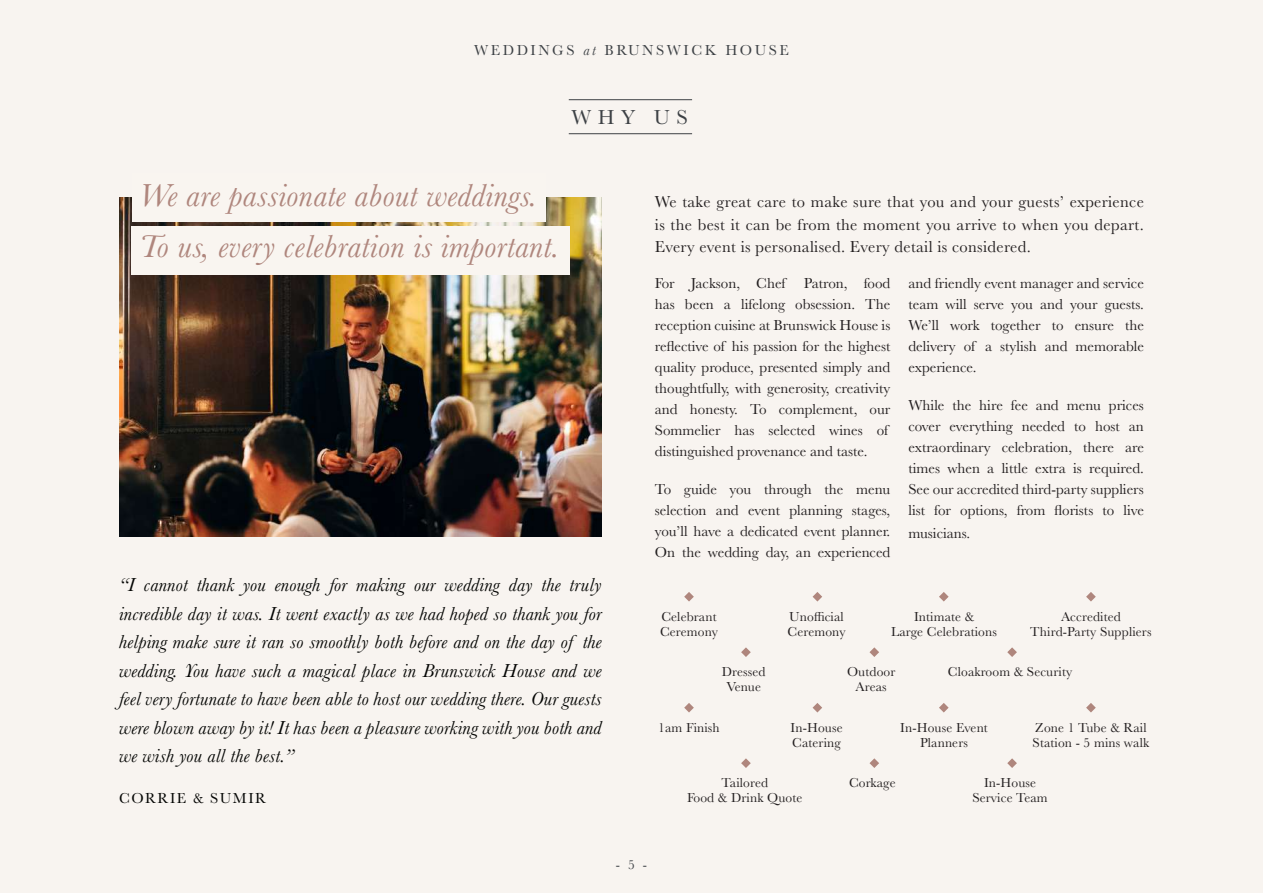
<style>
.page{position:relative;width:1263px;height:893px;background:#f8f4f0}
.page>*{position:absolute;margin:0;border:0;box-sizing:border-box;transform-origin:0 0}
.t1{font:italic 33px/51px "Baskerville";letter-spacing:.01em;color:#af867d}
.t2{font:21px "Baskerville";color:#3d4145}
.t3{font:italic 19.5px/28.5px "Baskerville";letter-spacing:.01em;color:#040503;text-align:justify}
.t4{font:16.5px/22.5px "Baskerville";letter-spacing:.02em;color:#231f20;text-align:justify}
.t5{font:15px/21px "Baskerville";color:#231f20;text-align:justify}
.t6{font:15px "Baskerville";letter-spacing:.17em;color:#3d4145}
.t7{font:15px "Baskerville";letter-spacing:.1em;color:#040503}
.t8{font:13.5px/15px "Baskerville";letter-spacing:.01em;color:#231f20;text-align:center}
.t9{font:13.5px "Baskerville";color:#3d4145}
.s1{font-style:italic}
</style>
<div class="page">
<hr style="left:569px;top:133px;width:123px;height:1px;background:#3d4145">
<hr style="left:569px;top:99px;width:123px;height:1px;background:#3d4145">
<img style="left:119px;top:197px;width:483px;height:339px">
<div style="left:132px;top:226px;width:438px;height:49px;background:#f9f5f0"></div>
<div style="left:132px;top:173px;width:413px;height:48px;background:#f9f5f0"></div>
<svg style="left:684px;top:592px;width:10px;height:9px"></svg>
<svg style="left:812px;top:592px;width:10px;height:9px"></svg>
<svg style="left:939px;top:592px;width:10px;height:9px"></svg>
<svg style="left:1086px;top:592px;width:10px;height:9px"></svg>
<svg style="left:741px;top:647px;width:10px;height:10px"></svg>
<svg style="left:869px;top:647px;width:10px;height:10px"></svg>
<svg style="left:1007px;top:647px;width:10px;height:10px"></svg>
<svg style="left:684px;top:703px;width:10px;height:9px"></svg>
<svg style="left:812px;top:703px;width:10px;height:9px"></svg>
<svg style="left:939px;top:703px;width:10px;height:9px"></svg>
<svg style="left:1086px;top:703px;width:10px;height:9px"></svg>
<svg style="left:741px;top:758px;width:10px;height:10px"></svg>
<svg style="left:869px;top:758px;width:10px;height:10px"></svg>
<svg style="left:1007px;top:758px;width:10px;height:10px"></svg>
<p class="t6" style="left:474px;top:41px;width:316px">WEDDINGS <span class="s1">at</span> BRUNSWICK HOUSE</p>
<h2 class="t2" style="left:571px;top:103px;width:118px">WHY US</h2>
<h1 class="t1" style="left:139px;top:170px;width:422px">We are passionate about weddings.<br>To us, every celebration is important.</h1>
<p class="t4" style="left:655px;top:191px;width:490px">We take great care to make sure that you and your guests’ experience is the best it can be from the moment you arrive to when you depart.<br>Every event is personalised. Every detail is considered.</p>
<p class="t5" style="left:655px;top:273px;width:237px;text-align:left">For Jackson, Chef Patron, food has been a lifelong obsession. The reception cuisine at Brunswick House is reflective of his passion for the highest quality produce, presented simply and thoughtfully, with generosity, creativity and honesty. To complement, our Sommelier has selected wines of distinguished provenance and taste.</p>
<p class="t5" style="left:655px;top:479px;width:237px">To guide you through the menu selection and event planning stages, you’ll have a dedicated event planner.<br>On the wedding day, an experienced</p>
<p class="t5" style="left:908px;top:273px;width:237px">and friendly event manager and service team will serve you and your guests.<br>We’ll work together to ensure the delivery of a stylish and memorable experience.</p>
<p class="t5" style="left:908px;top:395px;width:237px">While the hire fee and menu prices cover everything needed to host an extraordinary celebration, there are times when a little extra is required.<br>See our accredited third-party suppliers list for options, from florists to live</p>
<p class="t5" style="left:908px;top:522px;width:63px">musicians.</p>
<p class="t3" style="left:119px;top:571px;width:484px">“I cannot thank you enough for making our wedding day the truly incredible day it was. It went exactly as we had hoped so thank you for helping make sure it ran so smoothly both before and on the day of the wedding. You have such a magical place in Brunswick House and we feel very fortunate to have been able to host our wedding there. Our guests were blown away by it! It has been a pleasure working with you both and we wish you all the best.”</p>
<p class="t7" style="left:119px;top:789px;width:148px">CORRIE &amp; SUMIR</p>
<p class="t8" style="left:660px;top:610px;width:59px;text-align:left">Celebrant<br>Ceremony</p>
<p class="t8" style="left:787px;top:610px;width:59px;text-align:left">Unofficial<br>Ceremony</p>
<p class="t8" style="left:891px;top:610px;width:107px">Intimate &amp;<br>Large Celebrations</p>
<p class="t8" style="left:722px;top:664px;width:45px">Dressed<br>Venue</p>
<p class="t8" style="left:847px;top:664px;width:50px">Outdoor<br>Areas</p>
<p class="t8" style="left:948px;top:664px;width:126px">Cloakroom &amp; Security</p>
<p class="t8" style="left:658px;top:720px;width:63px">1am Finish</p>
<p class="t8" style="left:790px;top:720px;width:54px;text-align:left">In-House<br>Catering</p>
<p class="t8" style="left:900px;top:720px;width:89px">In-House Event<br>Planners</p>
<p class="t8" style="left:687px;top:776px;width:117px">Tailored<br>Food &amp; Drink Quote</p>
<p class="t8" style="left:849px;top:776px;width:48px">Corkage</p>
<p class="t8" style="left:972px;top:776px;width:77px">In-House<br>Service Team</p>
<p class="t8" style="left:1030px;top:610px;width:123px">Accredited<br>Third-Party Suppliers</p>
<p class="t8" style="left:1033px;top:720px;width:118px;text-align:left">Zone 1 Tube &amp; Rail<br>Station - 5 mins walk</p>
<p class="t9" style="left:616px;top:856px;width:33px">- 5 -</p>
</div>
